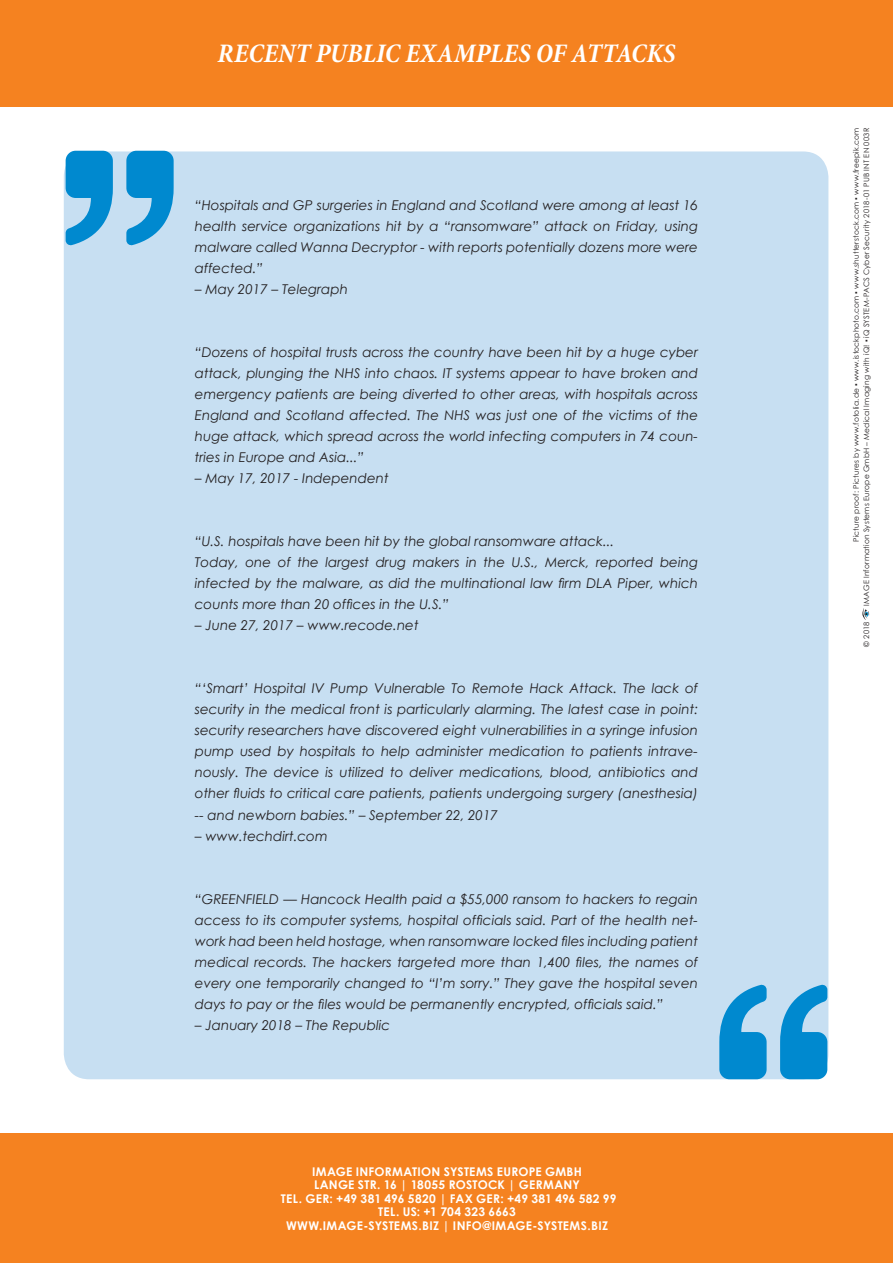
<style>
.page{position:relative;width:893px;height:1263px;background:#fff}
.page>*{position:absolute;margin:0;border:0;box-sizing:border-box;transform-origin:0 0}
.t1{font:italic 700 condensed 27px "Minion Pro";color:#fff}
.t2{font:italic 13.5px/21px "Century Gothic";color:#231f20;text-align:justify}
.t3{font:700 12px/13.5px "Century Gothic";letter-spacing:.02em;color:#fff;text-align:center}
.t4{font:7.5px "Century Gothic";letter-spacing:.03em;color:#231f20}
</style>
<div class="page">
<div style="left:0;top:1133px;width:893px;height:130px;background:#f58220"></div>
<div style="left:0;top:0;width:893px;height:106px;background:#f58220"></div>
<div style="left:64px;top:151px;width:764px;height:928px;background:#c7dff2;border-radius:26px"></div>
<svg style="left:862px;top:608px;width:7px;height:12px"></svg>
<svg style="left:66px;top:151px;width:108px;height:94px"></svg>
<svg style="left:719px;top:984px;width:108px;height:95px"></svg>
<h1 class="t1" style="left:217px;top:35px;width:459px">RECENT PUBLIC EXAMPLES OF ATTACKS</h1>
<p class="t2" style="left:195px;top:195px;width:505px">“Hospitals and GP surgeries in England and Scotland were among at least 16 health service organizations hit by a “ransomware” attack on Friday, using malware called Wanna Decryptor - with reports potentially dozens more were affected.”</p>
<p class="t2" style="left:195px;top:279px;width:155px">– May 2017 – Telegraph</p>
<p class="t2" style="left:195px;top:342px;width:505px">“Dozens of hospital trusts across the country have been hit by a huge cyber attack, plunging the NHS into chaos. IT systems appear to have broken and emergency patients are being diverted to other areas, with hospitals across England and Scotland affected. The NHS was just one of the victims of the huge attack, which spread across the world infecting computers in 74 coun&shy;tries in Europe and Asia...”</p>
<p class="t2" style="left:195px;top:468px;width:195px">– May 17, 2017 - Independent</p>
<p class="t2" style="left:195px;top:531px;width:505px;text-align:left">“U.S. hospitals have been hit by the global ransomware attack...<br>Today, one of the largest drug makers in the U.S., Merck, reported being infected by the malware, as did the multinational law firm DLA Piper, which counts more than 20 offices in the U.S.”</p>
<p class="t2" style="left:195px;top:615px;width:225px">– June 27, 2017 – www.recode.net</p>
<p class="t2" style="left:195px;top:678px;width:505px">“‘Smart’ Hospital IV Pump Vulnerable To Remote Hack Attack. The lack of security in the medical front is particularly alarming. The latest case in point: security researchers have discovered eight vulnerabilities in a syringe infusion pump used by hospitals to help administer medication to patients intrave&shy;nously. The device is utilized to deliver medications, blood, antibiotics and other fluids to critical care patients, patients undergoing surgery (anesthesia) -- and newborn babies.” – September 22, 2017</p>
<p class="t2" style="left:195px;top:825px;width:134px">– www.techdirt.com</p>
<p class="t2" style="left:195px;top:888px;width:505px">“GREENFIELD — Hancock Health paid a $55,000 ransom to hackers to regain access to its computer systems, hospital officials said. Part of the health net&shy;work had been held hostage, when ransomware locked files including patient medical records. The hackers targeted more than 1,400 files, the names of every one temporarily changed to “I’m sorry.” They gave the hospital seven days to pay or the files would be permanently encrypted, officials said.”</p>
<p class="t2" style="left:195px;top:1014px;width:197px">– January 2018 – The Republic</p>
<p class="t3" style="left:281px;top:1164px;width:337px">IMAGE INFORMATION SYSTEMS EUROPE GMBH<br>LANGE STR. 16 | 18055 ROSTOCK | GERMANY<br>TEL. GER: +49 381 496 5820 | FAX GER: +49 381 496 582 99<br>TEL. US: +1 704 323 6663<br>WWW.IMAGE-SYSTEMS.BIZ | INFO@IMAGE-SYSTEMS.BIZ</p>
<p class="t4" style="left:861px;top:606px;width:480px;rotate:-90deg">IMAGE Information Systems Europe GmbH – Medical Imaging with iQ! ▪ iQ SYSTEM-PACS Cyber Security 2018-01 PUB INT EN 003R</p>
<p class="t4" style="left:851px;top:542px;width:416px;rotate:-90deg">Picture proof: Pictures by www.fotolia.de ▪ www.istockphoto.com ▪ www.shutterstock.com ▪ www.freepik.com</p>
<p class="t4" style="left:861px;top:647px;width:26px;rotate:-90deg">© 2018</p>
</div>
